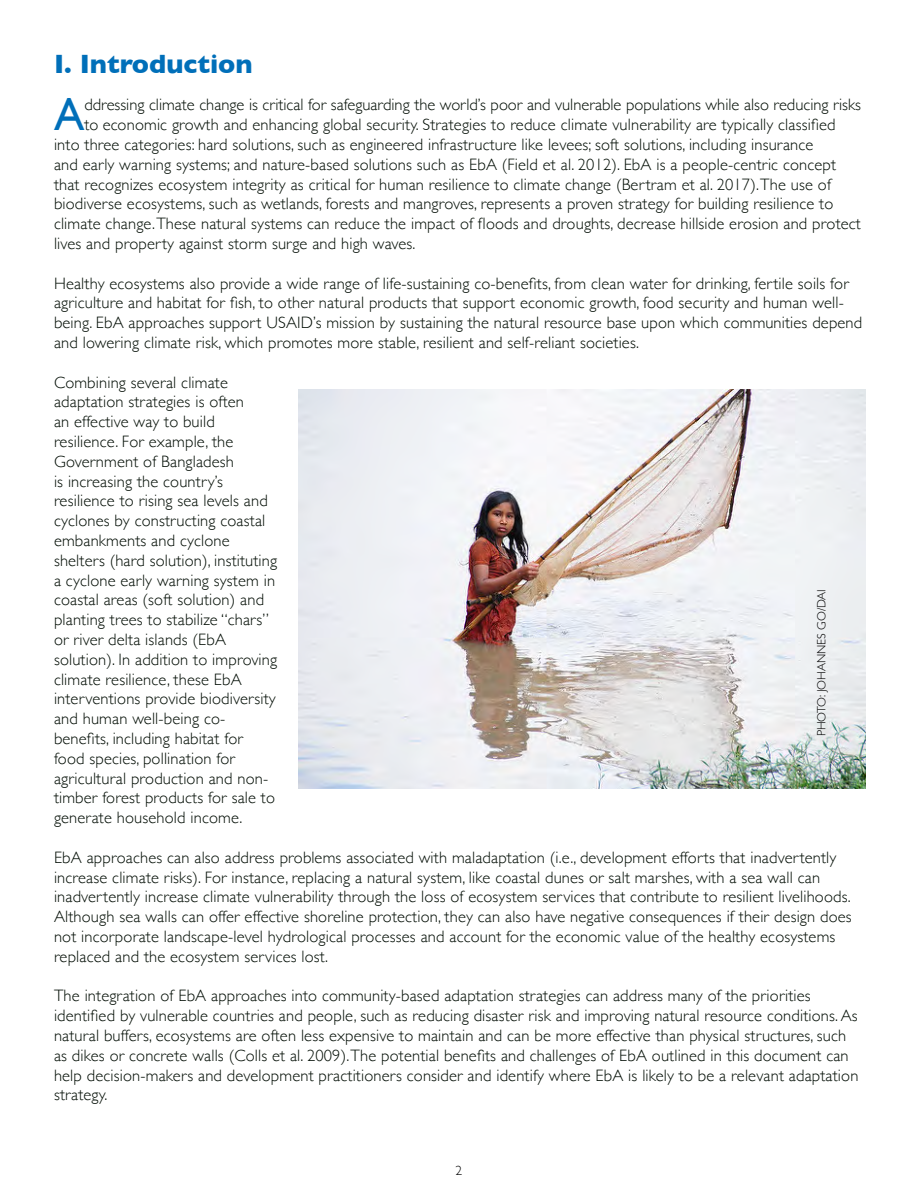
<style>
.page{position:relative;width:918px;height:1188px;background:#fff}
.page>*{position:absolute;margin:0;border:0;box-sizing:border-box;transform-origin:0 0}
.t1{font:45.6px "Gill Sans";color:#006fb9}
.t2{font:700 27px "Gill Sans";color:#006fb9}
.t3{font:300 16.5px/19.8px "Gill Sans";letter-spacing:.01em;color:#010c03}
.t4{font:300 13.5px "Gill Sans";color:#000}
.t5{font:300 12px "Gill Sans";color:#000}
</style>
<div class="page">
<img style="left:299px;top:390px;width:566px;height:399px">
<h1 class="t2" style="left:54px;top:42px;width:200px">I. Introduction</h1>
<p class="t1" style="left:54px;top:88px;width:32px">A</p>
<p class="t3" style="left:84px;top:94px;width:778px">ddressing climate change is critical for safeguarding the world’s poor and vulnerable populations while also reducing risks</p>
<p class="t3" style="left:84px;top:114px;width:753px">to economic growth and enhancing global security. Strategies to reduce climate vulnerability are typically classified</p>
<p class="t3" style="left:54px;top:134px;width:761px">into three categories: hard solutions, such as engineered infrastructure like levees; soft solutions, including insurance</p>
<p class="t3" style="left:54px;top:154px;width:784px">and early warning systems; and nature-based solutions such as EbA (Field et al. 2012). EbA is a people-centric concept</p>
<p class="t3" style="left:54px;top:174px;width:779px">that recognizes ecosystem integrity as critical for human resilience to climate change (Bertram et al. 2017). The use of</p>
<p class="t3" style="left:54px;top:193px;width:781px">biodiverse ecosystems, such as wetlands, forests and mangroves, represents a proven strategy for building resilience to</p>
<p class="t3" style="left:54px;top:213px;width:808px">climate change. These natural systems can reduce the impact of floods and droughts, decrease hillside erosion and protect</p>
<p class="t3" style="left:54px;top:233px;width:363px">lives and property against storm surge and high waves.</p>
<p class="t3" style="left:54px;top:273px;width:810px">Healthy ecosystems also provide a wide range of life-sustaining co-benefits, from clean water for drinking, fertile soils for agriculture and habitat for fish, to other natural products that support economic growth, food security and human well&shy;being. EbA approaches support USAID’s mission by sustaining the natural resource base upon which communities depend and lowering climate risk, which promotes more stable, resilient and self-reliant societies.</p>
<p class="t3" style="left:54px;top:372px;width:225px">Combining several climate adaptation strategies is often<br>an effective way to build resilience. For example, the<br>Government of Bangladesh<br>is increasing the country’s resilience to rising sea levels and cyclones by constructing coastal embankments and cyclone shelters (hard solution), instituting a cyclone early warning system in coastal areas (soft solution) and planting trees to stabilize “chars” or river delta islands (EbA solution). In addition to improving climate resilience, these EbA interventions provide biodiversity and human well-being co&shy;benefits, including habitat for food species, pollination for agricultural production and non&shy;timber forest products for sale to generate household income.</p>
<p class="t3" style="left:54px;top:847px;width:799px">EbA approaches can also address problems associated with maladaptation (i.e., development efforts that inadvertently increase climate risks). For instance, replacing a natural system, like coastal dunes or salt marshes, with a sea wall can inadvertently increase climate vulnerability through the loss of ecosystem services that contribute to resilient livelihoods.<br>Although sea walls can offer effective shoreline protection, they can also have negative consequences if their design does not incorporate landscape-level hydrological processes and account for the economic value of the healthy ecosystems replaced and the ecosystem services lost.</p>
<p class="t3" style="left:54px;top:985px;width:806px">The integration of EbA approaches into community-based adaptation strategies can address many of the priorities identified by vulnerable countries and people, such as reducing disaster risk and improving natural resource conditions. As natural buffers, ecosystems are often less expensive to maintain and can be more effective than physical structures, such as dikes or concrete walls (Colls et al. 2009). The potential benefits and challenges of EbA outlined in this document can help decision-makers and development practitioners consider and identify where EbA is likely to be a relevant adaptation strategy.</p>
<p class="t5" style="left:812px;top:736px;width:149px;rotate:-90deg">PHOTO: JOHANNES GO/DAI</p>
<p class="t4" style="left:456px;top:1159px;width:8px">2</p>
</div>
